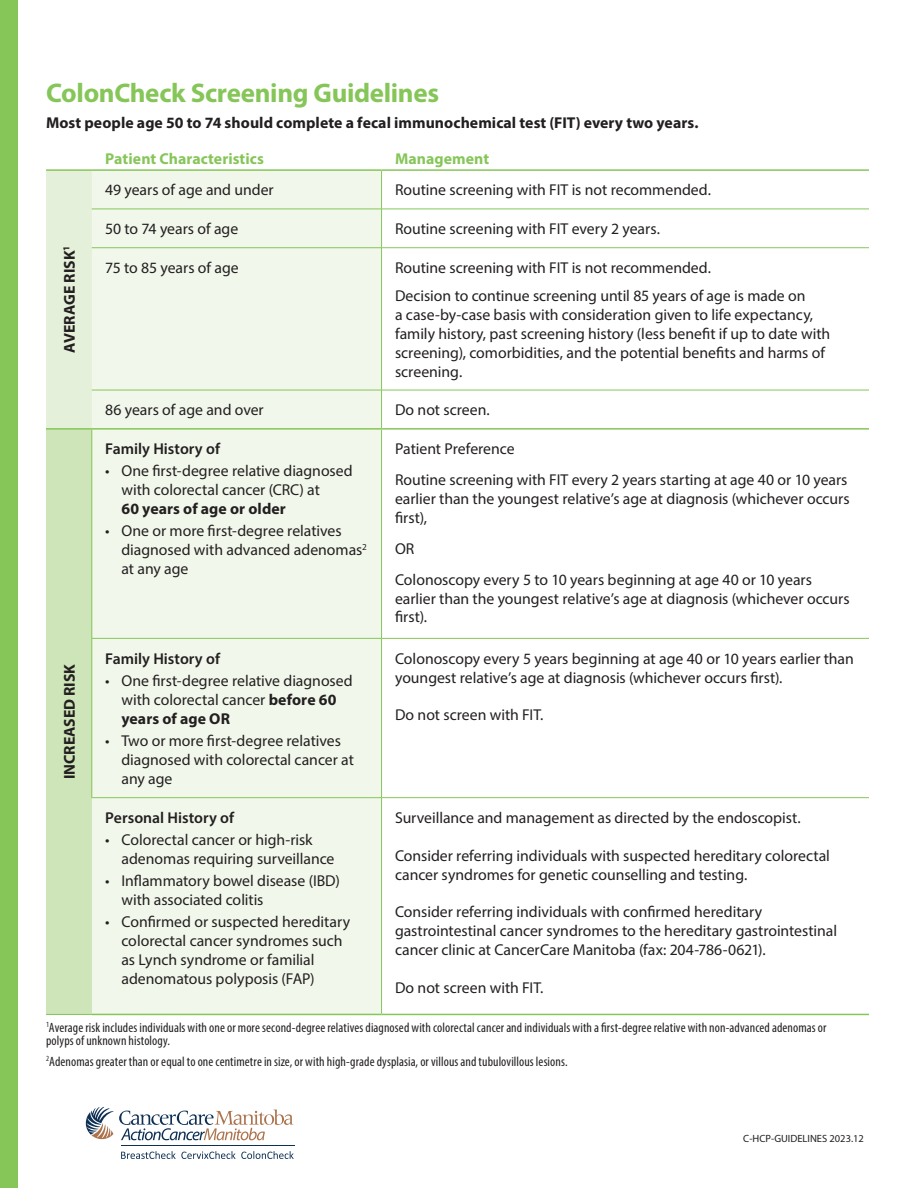
<style>
.page{position:relative;width:918px;height:1188px;background:#fff}
.page>*{position:absolute;margin:0;border:0;box-sizing:border-box;transform-origin:0 0}
.highlight{font:700 27px "Myriad Pro";letter-spacing:-.015em;color:#86c659}
.text{font:15.75px/18.9px "Myriad Pro";letter-spacing:-.005em;color:#231f20}
.text-2{font:700 15.75px "Myriad Pro";letter-spacing:.005em;color:#231f20}
.text-3{font:600 15.75px "Myriad Pro";color:#231f20}
.text-4{font:700 15.75px "Myriad Pro";letter-spacing:.005em;color:#86c659}
.text-5{font:condensed 13.5px/13.5px "Myriad Pro";letter-spacing:.01em;color:#231f20}
.t1{font:10.5px "Myriad Pro";color:#231f20}
.s1{font-weight:700}
</style>
<div class="page">
<div style="left:46px;top:170px;width:46px;height:259px;background:#e4f0d9"></div>
<div style="left:92px;top:171px;width:289px;height:843px;background:#f1f7eb"></div>
<div style="left:46px;top:429px;width:46px;height:585px;background:#cde5b8"></div>
<hr style="left:46px;top:169px;width:46px;height:2px;background:#86c659">
<hr style="left:92px;top:169px;width:290px;height:2px;background:#86c659">
<hr style="left:382px;top:169px;width:487px;height:2px;background:#86c659">
<hr style="left:381px;top:171px;width:1px;height:38px;background:#86c659">
<hr style="left:92px;top:209px;width:290px;height:1px;background:#86c659">
<hr style="left:382px;top:209px;width:487px;height:1px;background:#86c659">
<hr style="left:381px;top:209px;width:1px;height:39px;background:#86c659">
<hr style="left:381px;top:430px;width:1px;height:208px;background:#86c659">
<hr style="left:381px;top:639px;width:1px;height:158px;background:#86c659">
<hr style="left:381px;top:798px;width:1px;height:216px;background:#86c659">
<hr style="left:92px;top:1014px;width:290px;height:1px;background:#86c659">
<hr style="left:382px;top:1014px;width:487px;height:1px;background:#86c659">
<hr style="left:46px;top:1014px;width:46px;height:1px;background:#86c659">
<hr style="left:381px;top:390px;width:1px;height:38px;background:#86c659">
<hr style="left:92px;top:428px;width:290px;height:2px;background:#86c659">
<hr style="left:382px;top:428px;width:487px;height:2px;background:#86c659">
<hr style="left:92px;top:247px;width:290px;height:1px;background:#86c659">
<hr style="left:382px;top:247px;width:487px;height:1px;background:#86c659">
<hr style="left:381px;top:248px;width:1px;height:142px;background:#86c659">
<hr style="left:92px;top:390px;width:290px;height:1px;background:#86c659">
<hr style="left:382px;top:390px;width:487px;height:1px;background:#86c659">
<hr style="left:46px;top:428px;width:46px;height:2px;background:#86c659">
<hr style="left:92px;top:430px;width:1px;height:208px;background:#86c659">
<hr style="left:92px;top:638px;width:290px;height:1px;background:#86c659">
<hr style="left:382px;top:638px;width:487px;height:1px;background:#86c659">
<hr style="left:92px;top:639px;width:1px;height:158px;background:#86c659">
<hr style="left:92px;top:797px;width:290px;height:1px;background:#86c659">
<hr style="left:382px;top:797px;width:487px;height:1px;background:#86c659">
<div style="left:0;top:0;width:18px;height:1188px;background:#86c659"></div>
<hr style="left:121px;top:1146px;width:173px;height:1px;background:#0e3054">
<svg style="left:86px;top:1107px;width:207px;height:33px"></svg>
<svg style="left:121px;top:1151px;width:173px;height:8px"></svg>
<p class="highlight" style="left:46px;top:76px;width:395px">ColonCheck Screening Guidelines</p>
<p class="text-2" style="left:46px;top:113px;width:654px">Most people age 50 to 74 should complete a fecal immunochemical test (FIT) every two years.</p>
<p class="text-4" style="left:105px;top:149px;width:160px">Patient Characteristics</p>
<p class="text-4" style="left:395px;top:149px;width:96px">Management</p>
<p class="text-2" style="left:59px;top:353px;width:109px;rotate:-90deg">AVERAGE RISK<sup>1</sup></p>
<p class="text-2" style="left:59px;top:779px;width:116px;rotate:-90deg">INCREASED RISK</p>
<p class="text" style="left:105px;top:180px;width:170px">49 years of age and under</p>
<p class="text" style="left:395px;top:180px;width:318px">Routine screening with FIT is not recommended.</p>
<p class="text" style="left:105px;top:219px;width:135px">50 to 74 years of age</p>
<p class="text" style="left:395px;top:219px;width:266px">Routine screening with FIT every 2 years.</p>
<p class="text" style="left:105px;top:258px;width:135px">75 to 85 years of age</p>
<p class="text" style="left:395px;top:254px;width:412px;line-height:27.9px">Routine screening with FIT is not recommended.<br>Decision to continue screening until 85 years of age is made on</p>
<p class="text" style="left:395px;top:305px;width:437px">a case-by-case basis with consideration given to life expectancy, family history, past screening history (less benefit if up to date with screening), comorbidities, and the potential benefits and harms of screening.</p>
<p class="text" style="left:105px;top:400px;width:160px">86 years of age and over</p>
<p class="text" style="left:395px;top:400px;width:96px">Do not screen.</p>
<p class="text-3" style="left:105px;top:439px;width:116px">Family History of</p>
<p class="text" style="left:122px;top:461px;width:233px;text-indent:-16px">• One first-degree relative diagnosed with colorectal cancer (CRC) at<br><span class="s1">60 years of age or older</span></p>
<p class="text" style="left:122px;top:521px;width:247px;text-indent:-16px">• One or more first-degree relatives diagnosed with advanced adenomas<sup>2 </sup>at any age</p>
<p class="text-3" style="left:105px;top:648px;width:116px">Family History of</p>
<p class="text" style="left:122px;top:671px;width:233px;text-indent:-16px">• One first-degree relative diagnosed with colorectal cancer <span class="s1">before 60 years of age OR</span></p>
<p class="text" style="left:122px;top:731px;width:234px;text-indent:-16px">• Two or more first-degree relatives diagnosed with colorectal cancer at any age</p>
<p class="text" style="left:395px;top:433px;width:454px;line-height:30.9px">Patient Preference<br>Routine screening with FIT every 2 years starting at age 40 or 10 years</p>
<p class="text" style="left:395px;top:489px;width:456px">earlier than the youngest relative’s age at diagnosis (whichever occurs first),</p>
<p class="text" style="left:395px;top:533px;width:419px;line-height:30.9px">OR<br>Colonoscopy every 5 to 10 years beginning at age 40 or 10 years</p>
<p class="text" style="left:395px;top:589px;width:456px">earlier than the youngest relative’s age at diagnosis (whichever occurs first).</p>
<p class="text" style="left:395px;top:649px;width:460px">Colonoscopy every 5 years beginning at age 40 or 10 years earlier than youngest relative’s age at diagnosis (whichever occurs first).</p>
<p class="text" style="left:395px;top:705px;width:150px">Do not screen with FIT.</p>
<p class="text-3" style="left:105px;top:808px;width:130px">Personal History of</p>
<p class="text" style="left:122px;top:830px;width:215px;text-indent:-16px">• Colorectal cancer or high-risk adenomas requiring surveillance</p>
<p class="text" style="left:122px;top:871px;width:220px;text-indent:-16px">• Inflammatory bowel disease (IBD) with associated colitis</p>
<p class="text" style="left:122px;top:912px;width:230px;text-indent:-16px">• Confirmed or suspected hereditary colorectal cancer syndromes such as Lynch syndrome or familial adenomatous polyposis (FAP)</p>
<p class="text" style="left:395px;top:808px;width:407px">Surveillance and management as directed by the endoscopist.</p>
<p class="text" style="left:395px;top:846px;width:436px">Consider referring individuals with suspected hereditary colorectal cancer syndromes for genetic counselling and testing.</p>
<p class="text" style="left:395px;top:903px;width:444px">Consider referring individuals with confirmed hereditary gastrointestinal cancer syndromes to the hereditary gastrointestinal cancer clinic at CancerCare Manitoba (fax: 204-786-0621).</p>
<p class="text" style="left:395px;top:978px;width:150px">Do not screen with FIT.</p>
<p class="text-5" style="left:46px;top:1021px;width:782px"><sup>1</sup>Average risk includes individuals with one or more second-degree relatives diagnosed with colorectal cancer and individuals with a first-degree relative with non-advanced adenomas or polyps of unknown histology.</p>
<p class="text-5" style="left:46px;top:1054px;width:523px"><sup>2</sup>Adenomas greater than or equal to one centimetre in size, or with high-grade dysplasia, or villous and tubulovillous lesions.</p>
<p class="t1" style="left:743px;top:1132px;width:122px">C-HCP-GUIDELINES 2023.12</p>
</div>
